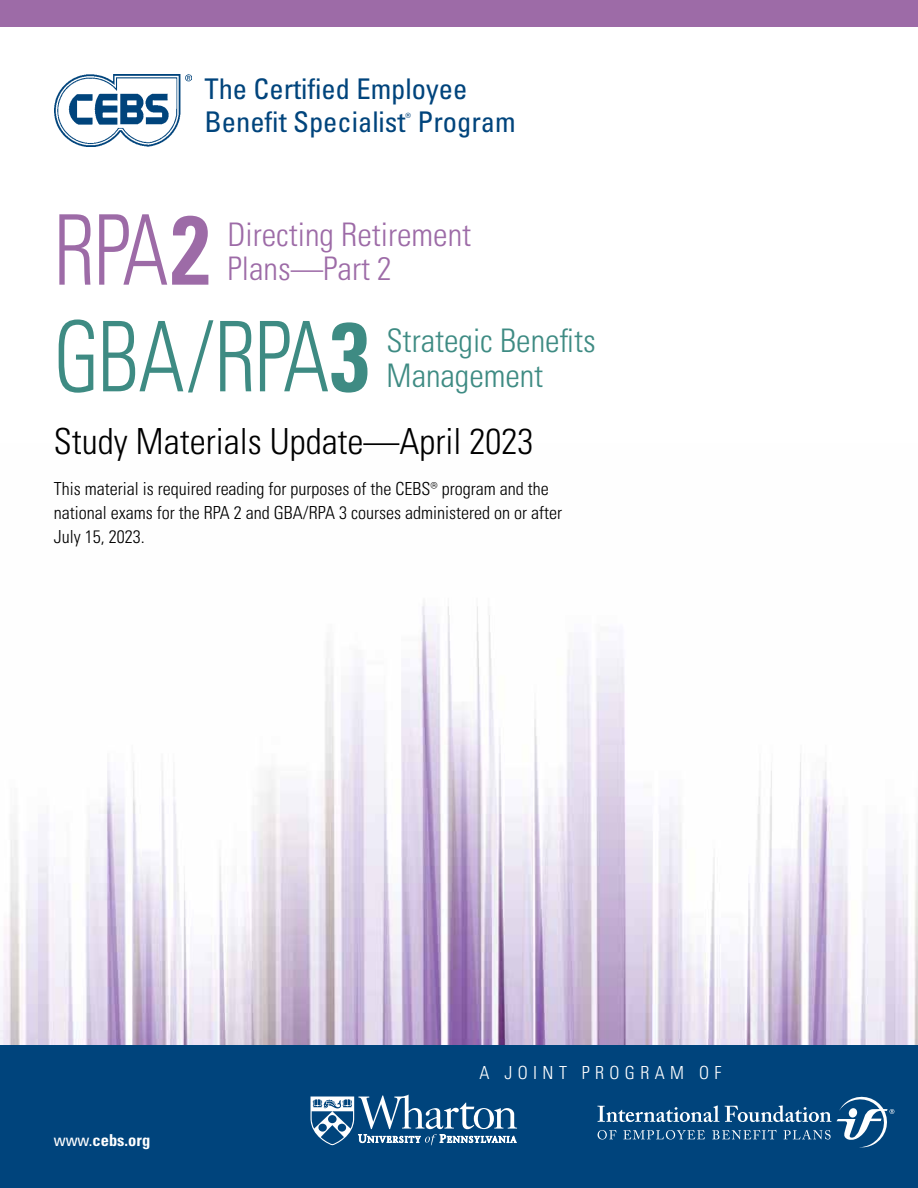
<style>
.page{position:relative;width:918px;height:1188px;background:#fff}
.page>*{position:absolute;margin:0;border:0;box-sizing:border-box;transform-origin:0 0}
.t1{font:300 condensed 97.5px "Univers LT Pro";letter-spacing:-.02em;color:#3e8b83;scale:.85 1}
.t2{font:300 condensed 97.5px "Univers LT Pro";color:#9d6ba7;scale:.85 1}
.t3{font:300 condensed 36px "Univers LT Pro";color:#000}
.t4{font:300 condensed 32.55px/34.5px "Univers LT Pro";color:#9d6ba7}
.t5{font:300 condensed 32.55px/34.5px "Univers LT Pro";color:#3e8b83}
.t6{font:condensed 28.5px/33px "Univers LT Pro";color:#00447c}
.t7{font:300 condensed 18px/24px "Univers LT Pro";color:#000}
.t8{font:300 condensed 18px "Univers LT Pro";letter-spacing:.3em;color:#fff}
.t9{font:700 condensed 16.5px "Univers LT Pro";color:#fff}
.s1{font-weight:700}
.s2{font-weight:400}
</style>
<div class="page">
<img style="left:0;top:603px;width:918px;height:443px">
<div style="left:0;top:1046px;width:918px;height:142px;background:#00447c"></div>
<img style="left:54px;top:74px;width:138px;height:72px">
<div style="left:0;top:0;width:918px;height:27px;background:#9d6ba7"></div>
<svg style="left:837px;top:1097px;width:57px;height:50px"></svg>
<svg style="left:597px;top:1105px;width:122px;height:17px"></svg>
<svg style="left:725px;top:1105px;width:106px;height:17px"></svg>
<svg style="left:598px;top:1130px;width:19px;height:10px"></svg>
<svg style="left:623px;top:1130px;width:82px;height:10px"></svg>
<svg style="left:712px;top:1130px;width:65px;height:9px"></svg>
<svg style="left:784px;top:1130px;width:47px;height:10px"></svg>
<svg style="left:311px;top:1095px;width:206px;height:50px"></svg>
<h3 class="t6" style="left:204px;top:72px;width:313px">The Certified Employee<br>Benefit Specialist<sup>®</sup> Program</h3>
<h1 class="t2" style="left:54px;top:184px;width:185px">RPA<span class="s1">2</span></h1>
<h3 class="t4" style="left:228px;top:215px;width:245px">Directing Retirement<br>Plans—Part 2</h3>
<h1 class="t1" style="left:54px;top:291px;width:373px">GBA/RPA<span class="s1">3</span></h1>
<h3 class="t5" style="left:386px;top:322px;width:211px">Strategic Benefits<br>Management</h3>
<h2 class="t3" style="left:54px;top:417px;width:481px">Study Materials Update—April 2023</h2>
<p class="t7" style="left:54px;top:475px;width:510px">This material is required reading for purposes of the CEBS® program and the national exams for the RPA 2 and GBA/RPA 3 courses administered on or after<br>July 15, 2023.</p>
<p class="t9" style="left:54px;top:1130px;width:98px"><span class="s2">www.</span>cebs.org</p>
<p class="t8" style="left:480px;top:1061px;width:243px">A JOINT PROGRAM OF</p>
</div>
